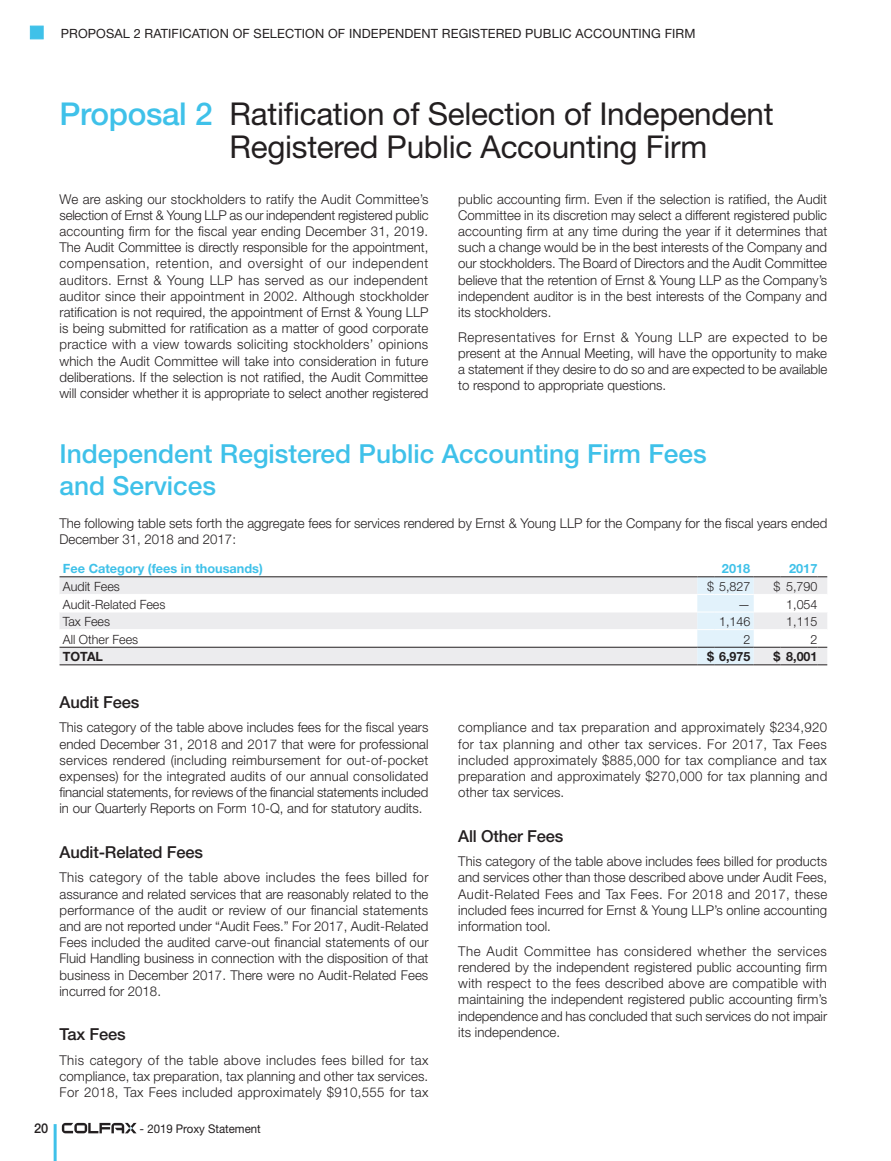
<style>
.page{position:relative;width:891px;height:1161px;background:#fff}
.page>*{position:absolute;margin:0;border:0;box-sizing:border-box;transform-origin:0 0}
.title2_proposal{font:31.5px/33px "Helvetica Neue LT Std";letter-spacing:-.01em;color:#231f20}
.title2_statement_pxy{font:500 26.25px/31.5px "Helvetica Neue LT Std";color:#3fc1e9}
.title4{font:500 16.5px "Helvetica Neue LT Std";letter-spacing:-.01em;color:#231f20}
.t1{font:300 13.5px/16.2px "Helvetica Neue LT Std";color:#231f20;text-align:justify}
.t2{font:500 13.5px "Helvetica Neue LT Std";color:#231f20;scale:.95 1}
.recall_t1{font:12.75px "Helvetica Neue LT Std";letter-spacing:.01em;color:#231f20}
.tab_current_L{font:300 12.75px "Helvetica Neue LT Std";color:#231f20}
.tab_current_R{font:300 12.75px "Helvetica Neue LT Std";color:#231f20}
.tab_header_L{font:700 12.75px "Helvetica Neue LT Std";color:#3fc1e9}
.tab_total_R{font:700 12.75px "Helvetica Neue LT Std";color:#231f20}
.tab_header_R{font:700 12.75px "Helvetica Neue LT Std";color:#3fc1e9}
.tab_total_L{font:700 12.75px "Helvetica Neue LT Std";color:#231f20}
.t3{font:12px "Helvetica Neue LT Std";color:#231f20;scale:.95 1}
.s1{font-weight:500;color:#3fc1e9}
.s2{font-style:italic}
</style>
<div class="page">
<svg style="left:62px;top:1123px;width:75px;height:10px"></svg>
<hr style="left:54px;top:1124px;width:3px;height:37px;background:#3fc1e9">
<div style="left:30px;top:26px;width:13px;height:13px;background:#3fc1e9"></div>
<svg style="left:60px;top:577px;width:767px;height:87px;fill:#ececee"></svg>
<hr style="left:60px;top:576px;width:637px;height:1px;background:#231f20">
<hr style="left:60px;top:594px;width:637px;height:1px;background:#fff">
<hr style="left:780px;top:594px;width:38px;height:1px;background:#fff">
<hr style="left:60px;top:612px;width:637px;height:1px;background:#fff">
<hr style="left:780px;top:612px;width:38px;height:1px;background:#fff">
<hr style="left:60px;top:629px;width:637px;height:1px;background:#fff">
<hr style="left:780px;top:629px;width:38px;height:1px;background:#fff">
<hr style="left:60px;top:647px;width:637px;height:1px;background:#231f20">
<hr style="left:780px;top:647px;width:38px;height:1px;background:#231f20">
<hr style="left:60px;top:664px;width:637px;height:1px;background:#231f20">
<hr style="left:780px;top:664px;width:38px;height:1px;background:#231f20">
<svg style="left:697px;top:576px;width:83px;height:89px"></svg>
<hr style="left:780px;top:576px;width:38px;height:1px;background:#231f20">
<p class="recall_t1" style="left:61px;top:26px;width:636px">Proposal 2 Ratification of Selection of I ndependent Registered Public Accounting Firm</p>
<p class="title2_proposal" style="left:230px;top:96px;width:546px;text-indent:-170px"><span class="s1">Proposal 2</span> Ratification of Selection of I ndependent<br>Registered Public Accounting Firm</p>
<p class="t1" style="left:60px;top:190px;width:371px">We are asking our stockholders to ratify the Audit Committee’s selection of Ernst &amp; Young LLP as our independent registered public accounting firm for the fiscal year ending December 31, 2019.<br>The Audit Committee is directly responsible for the appointment, compensation, retention, and oversight of our independent auditors. Ernst &amp; Young LLP has served as our independent auditor since their appointment in 2002. Although stockholder ratification is not required, the appointment of Ernst &amp; Young LLP is being submitted for ratification as a matter of good corporate practice with a view towards soliciting stockholders’ opinions which the Audit Committee will take into consideration in future deliberations. If the selection is not ratified, the Audit Committee will consider whether it is appropriate to select another registered</p>
<p class="t1" style="left:458px;top:190px;width:371px">public accounting firm. Even if the selection is ratified, the Audit Committee in its discretion may select a different registered public accounting firm at any time during the year if it determines that such a change would be in the best interests of the Company and our stockholders. The Board of Directors and the Audit Committee believe that the retention of Ernst &amp; Young LLP as the Company’s independent auditor is in the best interests of the Company and its stockholders.</p>
<p class="t1" style="left:458px;top:328px;width:371px">Representatives for Ernst &amp; Young LLP are expected to be present at the Annual Meeting, will have the opportunity to make a statement if they desire to do so and are expected to be available to respond to appropriate questions.</p>
<p class="title2_statement_pxy" style="left:60px;top:438px;width:649px">Independent Registered Public Accounting Firm Fees and Services</p>
<p class="t1" style="left:60px;top:515px;width:769px">The following table sets forth the aggregate fees for services rendered by Ernst &amp; Young LLP for the Company for the fiscal years ended<br>December 31, 2018 and 2017:</p>
<p class="tab_header_L" style="left:63px;top:561px;width:201px">Fee Category (fees in thousands)</p>
<p class="tab_header_R" style="left:722px;top:561px;width:30px">2018</p>
<p class="tab_header_R" style="left:789px;top:561px;width:30px">2017</p>
<p class="tab_current_L" style="left:63px;top:579px;width:58px">Audit Fees</p>
<p class="tab_current_R" style="left:707px;top:579px;width:45px">$ 5,827</p>
<p class="tab_current_R" style="left:773px;top:579px;width:8px">$</p>
<p class="tab_current_R" style="left:786px;top:579px;width:33px">5,790</p>
<p class="tab_current_L" style="left:63px;top:596px;width:104px">Audit-Related Fees</p>
<p class="tab_current_R" style="left:738px;top:596px;width:14px">—</p>
<p class="tab_current_R" style="left:786px;top:596px;width:33px">1,054</p>
<p class="tab_current_L" style="left:63px;top:614px;width:49px">Tax Fees</p>
<p class="tab_current_R" style="left:719px;top:614px;width:33px">1,146</p>
<p class="tab_current_R" style="left:786px;top:614px;width:33px">1,115</p>
<p class="tab_current_L" style="left:63px;top:632px;width:77px">All Other Fees</p>
<p class="tab_current_R" style="left:743px;top:632px;width:8px">2</p>
<p class="tab_current_R" style="left:811px;top:632px;width:8px">2</p>
<p class="tab_total_L" style="left:63px;top:649px;width:42px">TOTAL</p>
<p class="tab_total_R" style="left:707px;top:649px;width:45px">$ 6,975</p>
<p class="tab_total_R" style="left:774px;top:649px;width:8px">$</p>
<p class="tab_total_R" style="left:786px;top:649px;width:33px">8,001</p>
<p class="title4" style="left:60px;top:692px;width:81px">Audit Fees</p>
<p class="t1" style="left:60px;top:719px;width:371px">This category of the table above includes fees for the fiscal years ended December 31, 2018 and 2017 that were for professional services rendered (including reimbursement for out-of-pocket expenses) for the integrated audits of our annual consolidated financial statements, for reviews of the financial statements included in our Quarterly Reports on Form 10-Q, and for statutory audits.</p>
<p class="title4" style="left:60px;top:842px;width:145px">Audit-Related Fees</p>
<p class="t1" style="left:60px;top:869px;width:371px">This category of the table above includes the fees billed for assurance and related services that are reasonably related to the performance of the audit or review of our financial statements and are not reported under “Audit Fees.” For 2017, Audit-Related Fees included the audited carve-out financial statements of our Fluid Handling business in connection with the disposition of that business in December 2017. There were no Audit-Related Fees incurred for 2018.</p>
<p class="title4" style="left:60px;top:1024px;width:68px">Tax Fees</p>
<p class="t1" style="left:60px;top:1052px;width:371px">This category of the table above includes fees billed for tax compliance, tax preparation, tax planning and other tax services.<br>For 2018, Tax Fees included approximately $910,555 for tax</p>
<p class="t1" style="left:458px;top:719px;width:371px">compliance and tax preparation and approximately $234,920 for tax planning and other tax services. For 2017, Tax Fees included approximately $885,000 for tax compliance and tax preparation and approximately $270,000 for tax planning and other tax services.</p>
<p class="title4" style="left:458px;top:826px;width:107px">All Other Fees</p>
<p class="t1" style="left:458px;top:853px;width:371px">This category of the table above includes fees billed for products and services other than those described above under Audit Fees, Audit-Related Fees and Tax Fees. For 2018 and 2017, these included fees incurred for Ernst &amp; Young LLP’s online accounting information tool.</p>
<p class="t1" style="left:458px;top:943px;width:371px">The Audit Committee has considered whether the services rendered by the independent registered public accounting firm with respect to the fees described above are compatible with maintaining the independent registered public accounting firm’s independence and has concluded that such services do not impair its independence.</p>
<p class="t2" style="left:34px;top:1121px;width:17px">20</p>
<p class="t3" style="left:140px;top:1122px;width:129px"><span class="s2">-</span> 2019 Proxy Statement</p>
</div>
